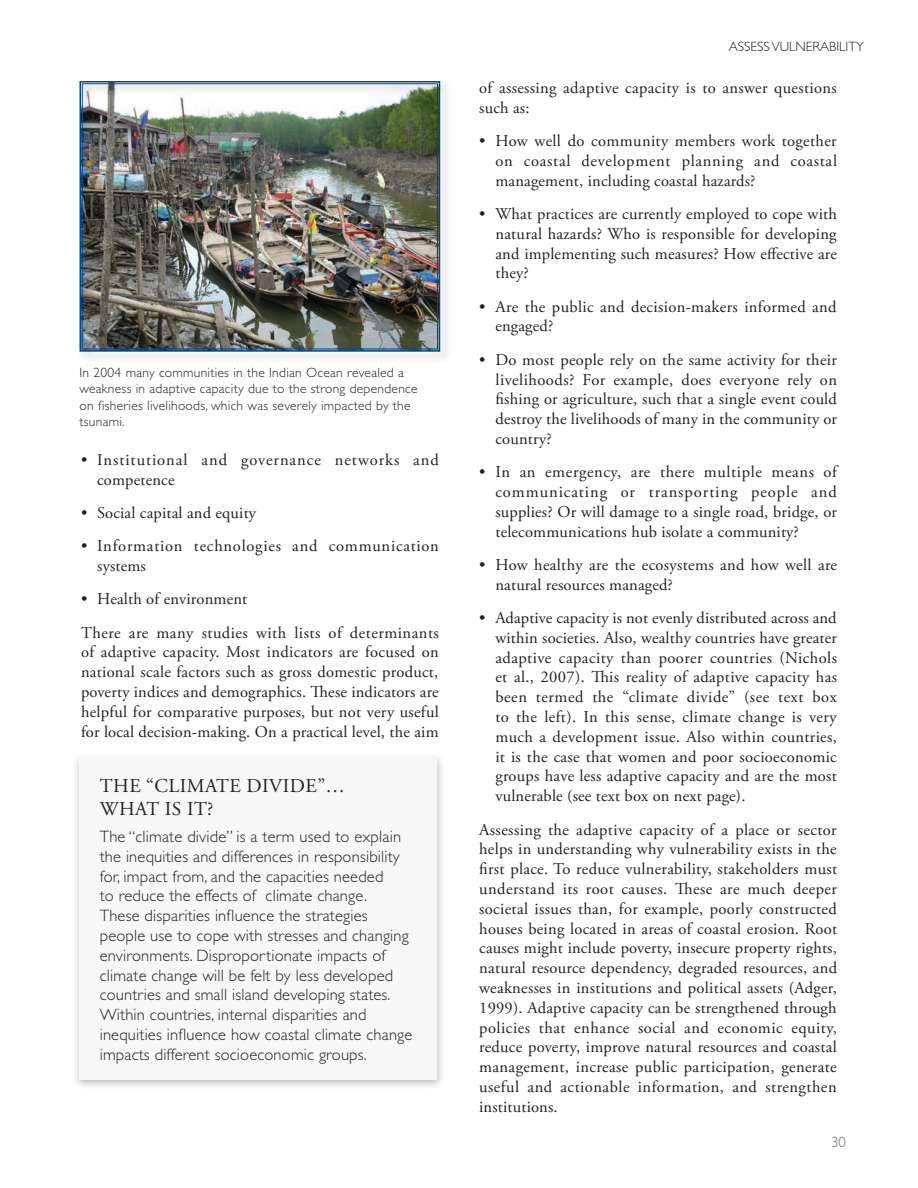
<style>
.page{position:relative;width:918px;height:1188px;background:#fff}
.page>*{position:absolute;margin:0;border:0;box-sizing:border-box;transform-origin:0 0}
.t1{font:19.5px/23.4px "Adobe Garamond Pro";letter-spacing:.025em;color:#231f20}
.t2{font:16.5px/19.8px "Adobe Garamond Pro";letter-spacing:.01em;color:#231f20;text-align:justify}
.t3{font:300 16.5px/19.8px "Gill Sans Std";letter-spacing:.01em;color:#231f20}
.t4{font:16.5px/33.3px "Adobe Garamond Pro";letter-spacing:.045em;color:#231f20}
.t5{font:16.5px/19.8px "Adobe Garamond Pro";letter-spacing:.06em;color:#231f20}
.t6{font:300 15px "Gill Sans Std";color:#6c6d70}
.t7{font:300 13.5px/16.2px "Gill Sans Std";letter-spacing:.02em;color:#231f20}
.t8{font:300 13.5px "Gill Sans Std";color:#231f20}
</style>
<div class="page">
<div style="left:77px;top:78px;width:375px;height:286px;background:#231f20;opacity:.3"></div>
<div style="left:72px;top:752px;width:373px;height:339px;background:#231f20;opacity:.3"></div>
<div style="left:80px;top:758px;width:357px;height:322px;background:#f7f7f8"></div>
<p class="t7" style="left:80px;top:365px;width:340px">In 2004 many communities in the Indian Ocean revealed a weakness in adaptive capacity due to the strong dependence on fisheries livelihoods, which was severely impacted by the tsunami.</p>
<h1 class="t5" style="left:97px;top:450px;width:343px">Institutional and governance networks and competence</h1>
<h1 class="t4" style="left:97px;top:497px;width:343px">Social capital and equity<br>Information technologies and communication</h1>
<h1 class="t2" style="left:97px;top:550px;width:152px;line-height:33.3px">systems<br>Health of environment</h1>
<h3 class="t2" style="left:81px;top:623px;width:359px">There are many studies with lists of determinants of adaptive capacity. Most indicators are focused on national scale factors such as gross domestic product, poverty indices and demographics. These indicators are helpful for comparative purposes, but not very useful for local decision-making. On a practical level, the aim</h3>
<p class="t2" style="left:81px;top:450px;width:8px">•</p>
<p class="t2" style="left:81px;top:497px;width:8px;line-height:33.3px">• •</p>
<p class="t2" style="left:81px;top:590px;width:8px">•</p>
<p class="t1" style="left:100px;top:775px;width:247px">THE “CLIMATE DIVIDE”…<br>WHAT IS IT?</p>
<p class="t3" style="left:100px;top:827px;width:314px">The “climate divide” is a term used to explain the inequities and differences in responsibility for, impact from, and the capacities needed<br>to reduce the effects of climate change.<br>These disparities influence the strategies people use to cope with stresses and changing environments. Disproportionate impacts of climate change will be felt by less developed countries and small island developing states.<br>Within countries, internal disparities and inequities influence how coastal climate change impacts different socioeconomic groups.</p>
<p class="t8" style="left:729px;top:39px;width:137px">ASSESS VULNERABILITY</p>
<h3 class="t2" style="left:479px;top:78px;width:359px">of assessing adaptive capacity is to answer questions such as:</h3>
<p class="t2" style="left:479px;top:132px;width:8px">•</p>
<h1 class="t2" style="left:495px;top:132px;width:343px">How well do community members work together on coastal development planning and coastal management, including coastal hazards?</h1>
<h1 class="t2" style="left:495px;top:204px;width:343px">What practices are currently employed to cope with natural hazards? Who is responsible for developing and implementing such measures? How effective are they?</h1>
<h1 class="t2" style="left:495px;top:297px;width:343px">Are the public and decision-makers informed and engaged?</h1>
<h1 class="t2" style="left:495px;top:350px;width:343px">Do most people rely on the same activity for their livelihoods? For example, does everyone rely on fishing or agriculture, such that a single event could destroy the livelihoods of many in the community or country?</h1>
<h1 class="t2" style="left:495px;top:463px;width:343px">In an emergency, are there multiple means of communicating or transporting people and supplies? Or will damage to a single road, bridge, or telecommunications hub isolate a community?</h1>
<h1 class="t2" style="left:495px;top:555px;width:343px">How healthy are the ecosystems and how well are natural resources managed?</h1>
<h1 class="t2" style="left:495px;top:608px;width:343px">Adaptive capacity is not evenly distributed across and within societies. Also, wealthy countries have greater adaptive capacity than poorer countries (Nichols et al., 2007). This reality of adaptive capacity has been termed the “climate divide” (see text box to the left). In this sense, climate change is very much a development issue. Also within countries, it is the case that women and poor socioeconomic groups have less adaptive capacity and are the most vulnerable (see text box on next page).</h1>
<h2 class="t2" style="left:479px;top:820px;width:359px">Assessing the adaptive capacity of a place or sector helps in understanding why vulnerability exists in the first place. To reduce vulnerability, stakeholders must understand its root causes. These are much deeper societal issues than, for example, poorly constructed houses being located in areas of coastal erosion. Root causes might include poverty, insecure property rights, natural resource dependency, degraded resources, and weaknesses in institutions and political assets (Adger, 1999). Adaptive capacity can be strengthened through policies that enhance social and economic equity, reduce poverty, improve natural resources and coastal management, increase public participation, generate useful and actionable information, and strengthen institutions.</h2>
<p class="t2" style="left:479px;top:204px;width:8px">•</p>
<p class="t2" style="left:479px;top:297px;width:8px">•</p>
<p class="t2" style="left:479px;top:350px;width:8px">•</p>
<p class="t2" style="left:479px;top:463px;width:8px">•</p>
<p class="t2" style="left:479px;top:555px;width:8px">•</p>
<p class="t2" style="left:479px;top:608px;width:8px">•</p>
<p class="t6" style="left:831px;top:1134px;width:16px">30</p>
</div>
